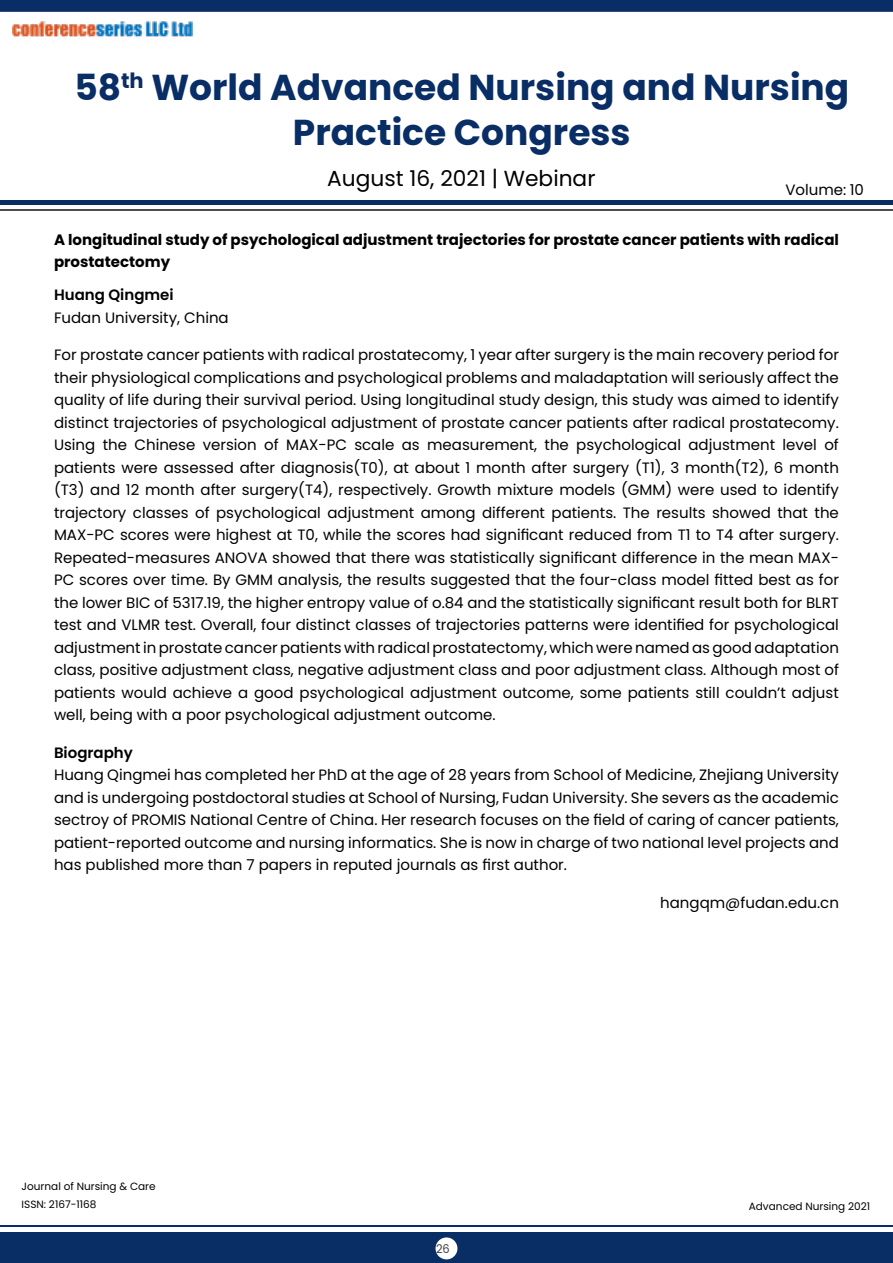
<style>
.page{position:relative;width:893px;height:1263px;background:#fff}
.page>*{position:absolute;margin:0;border:0;box-sizing:border-box;transform-origin:0 0}
.t1{font:700 36px/45px "Poppins";color:#092d65;text-align:center}
.t2{font:21.75px "Poppins";color:#000}
.t3{font:15px/22.5px "Poppins";color:#000;text-align:justify}
.t4{font:700 15px/22.5px "Poppins";color:#000}
.t5{font:600 15px "Poppins";color:#000}
.t6{font:12px "Poppins";color:#414042;scale:.95 1}
.t7{font:10.5px/18px "Poppins";color:#000}
</style>
<div class="page">
<div style="left:0;top:1232px;width:893px;height:31px;background:#092d65"></div>
<div style="left:435px;top:1237px;width:22px;height:22px;background:#fff;border-radius:50%"></div>
<hr style="left:0;top:201px;width:893px;height:4px;background:#092d65">
<hr style="left:0;top:210px;width:893px;height:1px;background:#4d4d4f">
<svg style="left:0;top:0;width:893px;height:12px;background:#0c2f66"></svg>
<img style="left:13px;top:21px;width:180px;height:21px">
<hr style="left:0;top:1225px;width:893px;height:2px;background:#092d65">
<h1 class="t1" style="left:74px;top:65px;width:776px">58<sup>th</sup> World Advanced Nursing and Nursing<br>Practice Congress</h1>
<h2 class="t2" style="left:327px;top:166px;width:270px">August 16, 2021 | Webinar</h2>
<p class="t3" style="left:785px;top:178px;width:80px">Volume: 10</p>
<p class="t4" style="left:54px;top:228px;width:786px">A longitudinal study of psychological adjustment trajectories for prostate cancer patients with radical prostatectomy</p>
<p class="t5" style="left:54px;top:286px;width:121px">Huang Qingmei</p>
<p class="t3" style="left:54px;top:306px;width:176px">Fudan University, China</p>
<p class="t3" style="left:54px;top:344px;width:786px">For prostate cancer patients with radical prostatecomy, 1 year after surgery is the main recovery period for their physiological complications and psychological problems and maladaptation will seriously affect the quality of life during their survival period. Using longitudinal study design, this study was aimed to identify distinct trajectories of psychological adjustment of prostate cancer patients after radical prostatecomy.<br>Using the Chinese version of MAX-PC scale as measurement, the psychological adjustment level of patients were assessed after diagnosis(T0), at about 1 month after surgery (T1), 3 month(T2), 6 month (T3) and 12 month after surgery(T4), respectively. Growth mixture models (GMM) were used to identify trajectory classes of psychological adjustment among different patients. The results showed that the MAX-PC scores were highest at T0, while the scores had significant reduced from T1 to T4 after surgery.<br>Repeated-measures ANOVA showed that there was statistically significant difference in the mean MAX-PC scores over time. By GMM analysis, the results suggested that the four-class model fitted best as for the lower BIC of 5317.19, the higher entropy value of o.84 and the statistically significant result both for BLRT test and VLMR test. Overall, four distinct classes of trajectories patterns were identified for psychological adjustment in prostate cancer patients with radical prostatectomy, which were named as good adaptation class, positive adjustment class, negative adjustment class and poor adjustment class. Although most of patients would achieve a good psychological adjustment outcome, some patients still couldn’t adjust well, being with a poor psychological adjustment outcome.</p>
<p class="t5" style="left:54px;top:744px;width:80px">Biography</p>
<p class="t3" style="left:54px;top:764px;width:786px">Huang Qingmei has completed her PhD at the age of 28 years from School of Medicine, Zhejiang University and is undergoing postdoctoral studies at School of Nursing, Fudan University. She severs as the academic sectroy of PROMIS National Centre of China. Her research focuses on the field of caring of cancer patients, patient-reported outcome and nursing informatics. She is now in charge of two national level projects and has published more than 7 papers in reputed journals as first author.</p>
<p class="t3" style="left:660px;top:891px;width:180px">hangqm@fudan.edu.cn</p>
<p class="t7" style="left:22px;top:1177px;width:136px">Journal of Nursing &amp; Care<br>ISSN: 2167-1168</p>
<p class="t6" style="left:436px;top:1242px;width:16px">26</p>
<p class="t7" style="left:749px;top:1197px;width:123px">Advanced Nursing 2021</p>
</div>
